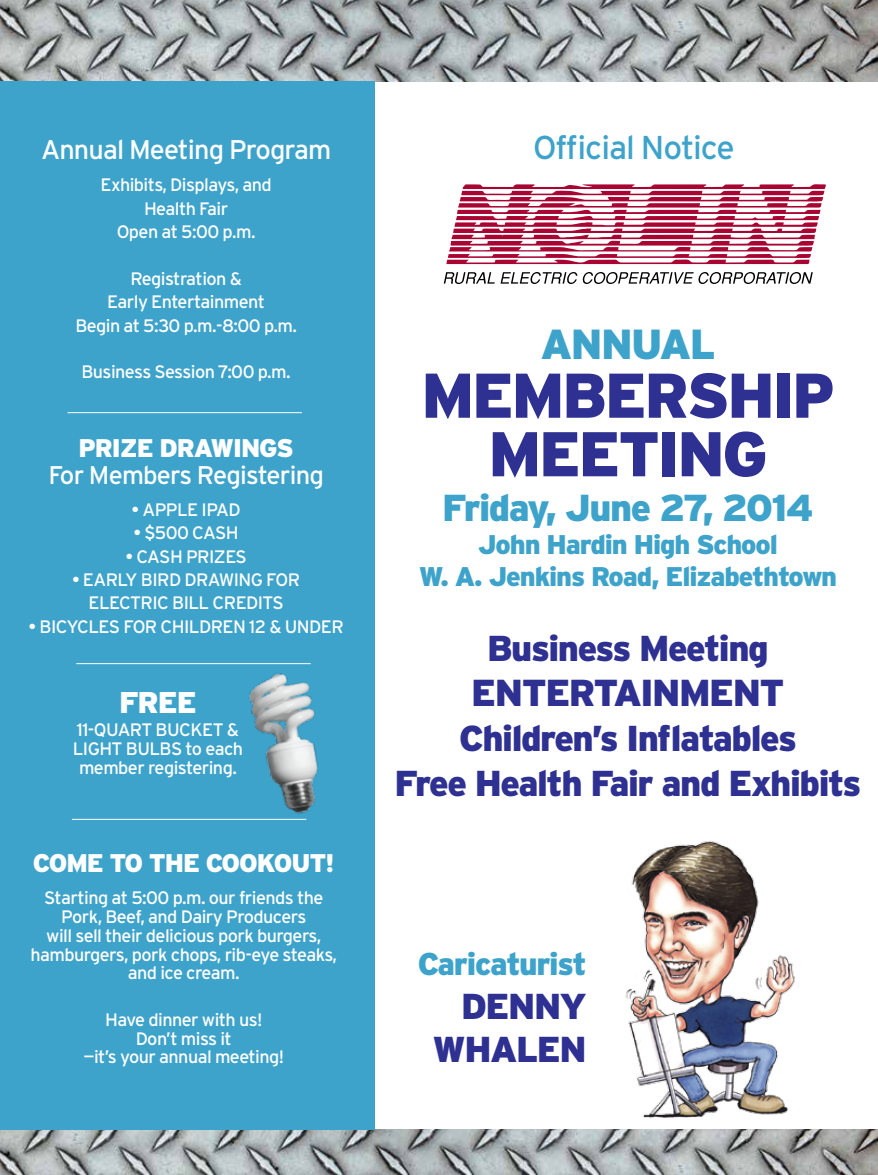
<style>
.page{position:relative;width:878px;height:1175px;background:#fff}
.page>*{position:absolute;margin:0;border:0;box-sizing:border-box;transform-origin:0 0}
.t1{font:900 63px/58.5px "Interstate";letter-spacing:-.04em;color:#2e3092;text-align:center}
.t2{font:900 42px "Interstate";letter-spacing:-.04em;color:#3ea3cb}
.t3{font:900 37.5px "Interstate";letter-spacing:-.04em;color:#3ea3cb}
.t4{font:900 37.5px "Interstate";letter-spacing:-.04em;color:#2e3092}
.t5{font:900 36px/43.2px "Interstate";letter-spacing:-.04em;color:#2e3092;text-align:right}
.t6{font:33px "Interstate";letter-spacing:-.03em;color:#3ea3cb}
.t7{font:900 31.5px "Interstate";letter-spacing:-.04em;color:#3ea3cb}
.t8{font:900 30px "Interstate";color:#fff}
.t9{font:900 27px/32.4px "Interstate";letter-spacing:-.04em;color:#3ea3cb;text-align:center}
.t10{font:27px "Interstate";letter-spacing:-.03em;color:#fff}
.t11{font:900 25.5px "Interstate";letter-spacing:-.04em;color:#fff}
.t12{font:25.5px "Interstate";letter-spacing:-.03em;color:#fff}
.t13{font:18px/18.8px "Interstate";letter-spacing:-.03em;color:#fff;text-align:center}
</style>
<div class="page">
<img style="left:0;top:0;width:878px;height:81px">
<img style="left:0;top:1130px;width:878px;height:44px">
<div style="left:0;top:81px;width:374px;height:1049px;background:#3ea3cb"></div>
<hr style="left:68px;top:412px;width:234px;height:1px;background:#fff">
<hr style="left:76px;top:663px;width:234px;height:1px;background:#fff">
<hr style="left:72px;top:819px;width:234px;height:1px;background:#fff">
<img style="left:625px;top:840px;width:170px;height:277px">
<img style="left:240px;top:663px;width:78px;height:157px">
<svg style="left:443px;top:272px;width:51px;height:12px"></svg>
<svg style="left:500px;top:272px;width:312px;height:12px"></svg>
<svg style="left:446px;top:184px;width:380px;height:80px"></svg>
<h3 class="t10" style="left:41px;top:135px;width:292px">Annual Meeting Program</h3>
<h3 class="t6" style="left:533px;top:129px;width:203px">Official Notice</h3>
<p class="t13" style="left:100px;top:173px;width:173px;line-height:23.4px">Exhibits, Displays, and<br>Health Fair<br>Open at 5:00 p.m.</p>
<p class="t13" style="left:75px;top:267px;width:223px;line-height:23.4px">Registration &amp;<br>Early Entertainment<br>Begin at 5:30 p.m.-8:00 p.m.</p>
<p class="t13" style="left:82px;top:362px;width:211px">Business Session 7:00 p.m.</p>
<h2 class="t2" style="left:540px;top:320px;width:176px">ANNUAL</h2>
<h1 class="t1" style="left:421px;top:365px;width:415px">MEMBERSHIP<br>MEETING</h1>
<h3 class="t3" style="left:442px;top:486px;width:373px">Friday, June 27, 2014</h3>
<h3 class="t9" style="left:419px;top:527px;width:420px">John Hardin High School<br>W. A. Jenkins Road, Elizabethtown</h3>
<h3 class="t11" style="left:78px;top:433px;width:217px">PRIZE DRAWINGS</h3>
<h3 class="t12" style="left:48px;top:460px;width:277px">For Members Registering</h3>
<p class="t13" style="left:132px;top:500px;width:111px">• APPLE IPAD</p>
<p class="t13" style="left:134px;top:523px;width:107px">• $500 CASH</p>
<p class="t13" style="left:125px;top:546px;width:123px">• CASH PRIZES</p>
<p class="t13" style="left:72px;top:567px;width:230px;line-height:23.4px">• EARLY BIRD DRAWING FOR<br>ELECTRIC BILL CREDITS</p>
<p class="t13" style="left:29px;top:617px;width:317px">• BICYCLES FOR CHILDREN 12 &amp; UNDER</p>
<h3 class="t5" style="left:487px;top:626px;width:283px">Business Meeting</h3>
<h3 class="t4" style="left:471px;top:671px;width:315px">ENTERTAINMENT</h3>
<h3 class="t5" style="left:394px;top:715px;width:468px;line-height:45px;text-align:center">Children’s Inflatables<br>Free Health Fair and Exhibits</h3>
<h3 class="t8" style="left:119px;top:685px;width:79px">FREE</h3>
<p class="t13" style="left:73px;top:720px;width:172px">11-QUART BUCKET &amp;<br>LIGHT BULBS to each member registering.</p>
<h3 class="t11" style="left:33px;top:848px;width:303px">COME TO THE COOKOUT!</h3>
<p class="t13" style="left:30px;top:888px;width:308px">Starting at 5:00 p.m. our friends the<br>Pork, Beef, and Dairy Producers<br>will sell their delicious pork burgers, hamburgers, pork chops, rib-eye steaks, and ice cream.</p>
<p class="t13" style="left:83px;top:1010px;width:202px">Have dinner with us!<br>Don’t miss it<br>—it’s your annual meeting!</p>
<h3 class="t7" style="left:418px;top:946px;width:170px">Caricaturist</h3>
<h3 class="t5" style="left:432px;top:983px;width:156px">DENNY<br>WHALEN</h3>
</div>
